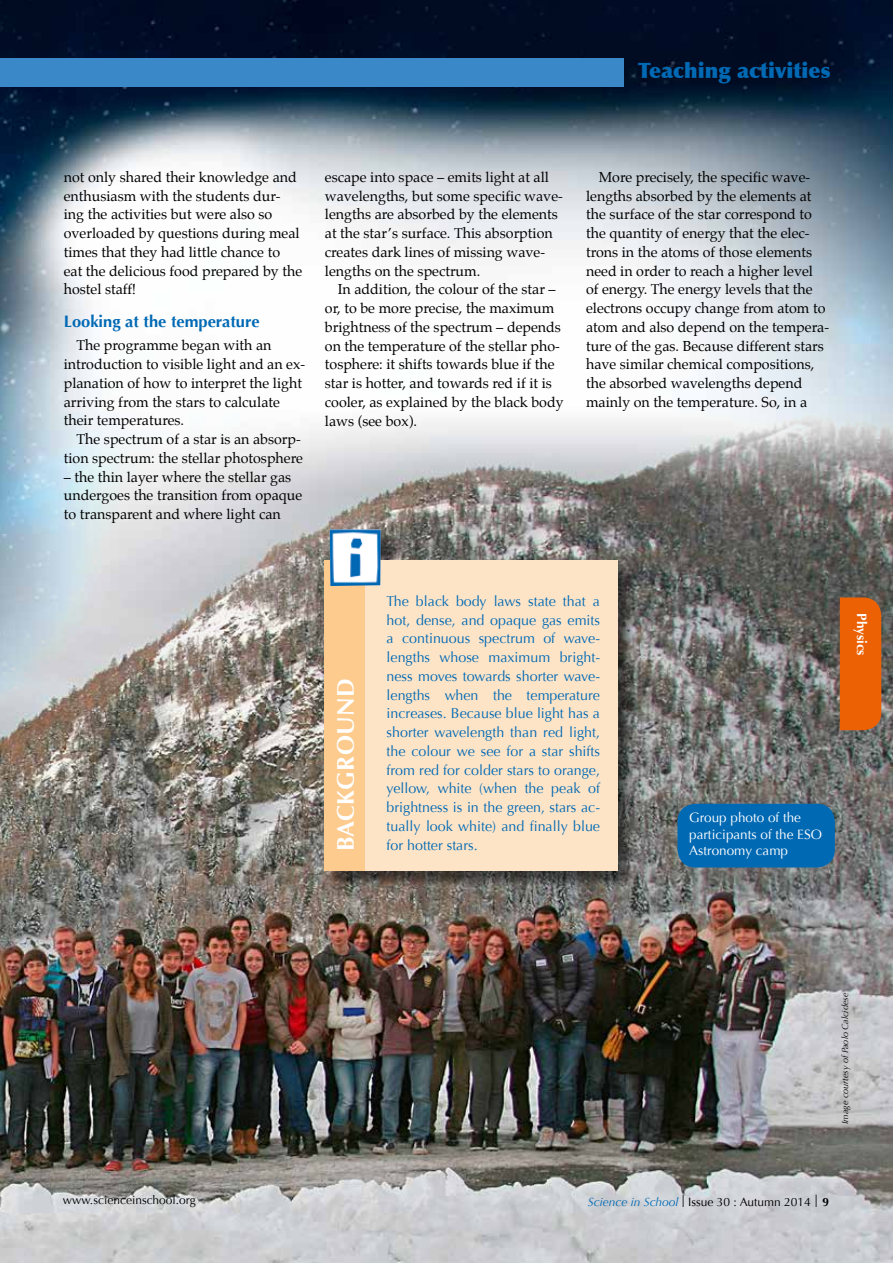
<style>
.page{position:relative;width:893px;height:1263px;background:#fff}
.page>*{position:absolute;margin:0;border:0;box-sizing:border-box;transform-origin:0 0}
.t1{font:700 24px "Optima";letter-spacing:.02em;color:#fff}
.t2{font:900 21px "Optima";color:#0069b4}
.t3{font:700 16.5px "Optima";color:#0069b4}
.t4{font:14.25px/18.8px "Palatino";color:#000}
.t5{font:14.25px/18.8px "Optima";color:#0069b4;text-align:justify}
.t6{font:13.5px/16.5px "Optima";color:#fff}
.t7{font:700 13.5px "Optima";color:#fff}
.t8{font:12px "Optima";color:#000}
.t9{font:italic 9px "Optima";color:#000}
.s1{font-style:italic;color:#0069b4}
.s2{font-family:"Helvetica Neue LT Pro";font-weight:100;font-size:17.25px}
.s3{font-weight:700}
</style>
<div class="page">
<img style="left:0;top:963px;width:893px;height:300px">
<img style="left:0;top:0;width:893px;height:963px">
<div style="left:840px;top:597px;width:41px;height:133px;background:#eb6104"></div>
<div style="left:0;top:58px;width:624px;height:28px;background:#3b88c8"></div>
<div style="left:677px;top:804px;width:158px;height:63px;background:#0069b4;border-radius:18px"></div>
<div style="left:326px;top:532px;width:311px;height:357px;background:#000;opacity:.51"></div>
<div style="left:325px;top:560px;width:293px;height:310px;background:#fee4c7"></div>
<div style="left:324px;top:560px;width:40px;height:310px;background:#fccb8d"></div>
<img style="left:330px;top:529px;width:51px;height:57px">
<h2 class="t2" style="left:638px;top:58px;width:194px">Teaching activities</h2>
<p class="t4" style="left:64px;top:168px;width:240px">not only shared their knowledge and enthusiasm with the students dur&shy;ing the activities but were also so overloaded by questions during meal times that they had little chance to eat the delicious food prepared by the hostel staff!</p>
<p class="t3" style="left:64px;top:312px;width:198px">Looking at the temperature</p>
<p class="t4" style="left:64px;top:336px;width:243px;text-indent:13px">The programme began with an introduction to visible light and an ex&shy;planation of how to interpret the light arriving from the stars to calculate their temperatures.</p>
<p class="t4" style="left:64px;top:430px;width:241px;text-align:right">The spectrum of a star is an absorp&shy;tion spectrum: the stellar photosphere</p>
<p class="t4" style="left:64px;top:467px;width:240px">– the thin layer where the stellar gas undergoes the transition from opaque to transparent and where light can</p>
<p class="t4" style="left:325px;top:168px;width:239px">escape into space – emits light at all wavelengths, but some specific wave&shy;lengths are absorbed by the elements at the star’s surface. This absorption creates dark lines of missing wave&shy;lengths on the spectrum.</p>
<p class="t4" style="left:325px;top:280px;width:240px;text-indent:13px">In addition, the colour of the star – or, to be more precise, the maximum brightness of the spectrum – depends on the temperature of the stellar pho&shy;tosphere: it shifts towards blue if the star is hotter, and towards red if it is cooler, as explained by the black body laws (see box).</p>
<p class="t4" style="left:586px;top:168px;width:245px;text-indent:13px">More precisely, the specific wave&shy;lengths absorbed by the elements at the surface of the star correspond to the quantity of energy that the elec&shy;trons in the atoms of those elements need in order to reach a higher level<br>of energy. The energy levels that the electrons occupy change from atom to atom and also depend on the tempera&shy;ture of the gas. Because different stars have similar chemical compositions, the absorbed wavelengths depend mainly on the temperature. So, in a</p>
<h1 class="t1" style="left:332px;top:851px;width:175px;rotate:-90deg">BACKGROUND</h1>
<p class="t5" style="left:387px;top:592px;width:215px">The black body laws state that a hot, dense, and opaque gas emits a continuous spectrum of wave&shy;lengths whose maximum bright&shy;ness moves towards shorter wave&shy;lengths when the temperature increases. Because blue light has a shorter wavelength than red light, the colour we see for a star shifts from red for colder stars to orange, yellow, white (when the peak of brightness is in the green, stars ac&shy;tually look white) and finally blue</p>
<p class="t5" style="left:387px;top:835px;width:93px">for hotter stars.</p>
<p class="t7" style="left:870px;top:613px;width:44px;rotate:90deg">Physics</p>
<p class="t6" style="left:689px;top:809px;width:134px">Group photo of the participants of the ESO<br>Astronomy camp</p>
<p class="t9" style="left:840px;top:1124px;width:133px;rotate:-90deg">Image courtesy of Paolo Calcidese</p>
<p class="t8" style="left:63px;top:1192px;width:134px">www.scienceinschool.org</p>
<p class="t8" style="left:588px;top:1195px;width:243px"><span class="s1">Science in School</span> <span class="s2">I</span> Issue 30 : Autumn 2014 <span class="s2">I</span> <span class="s3">9</span></p>
</div>
